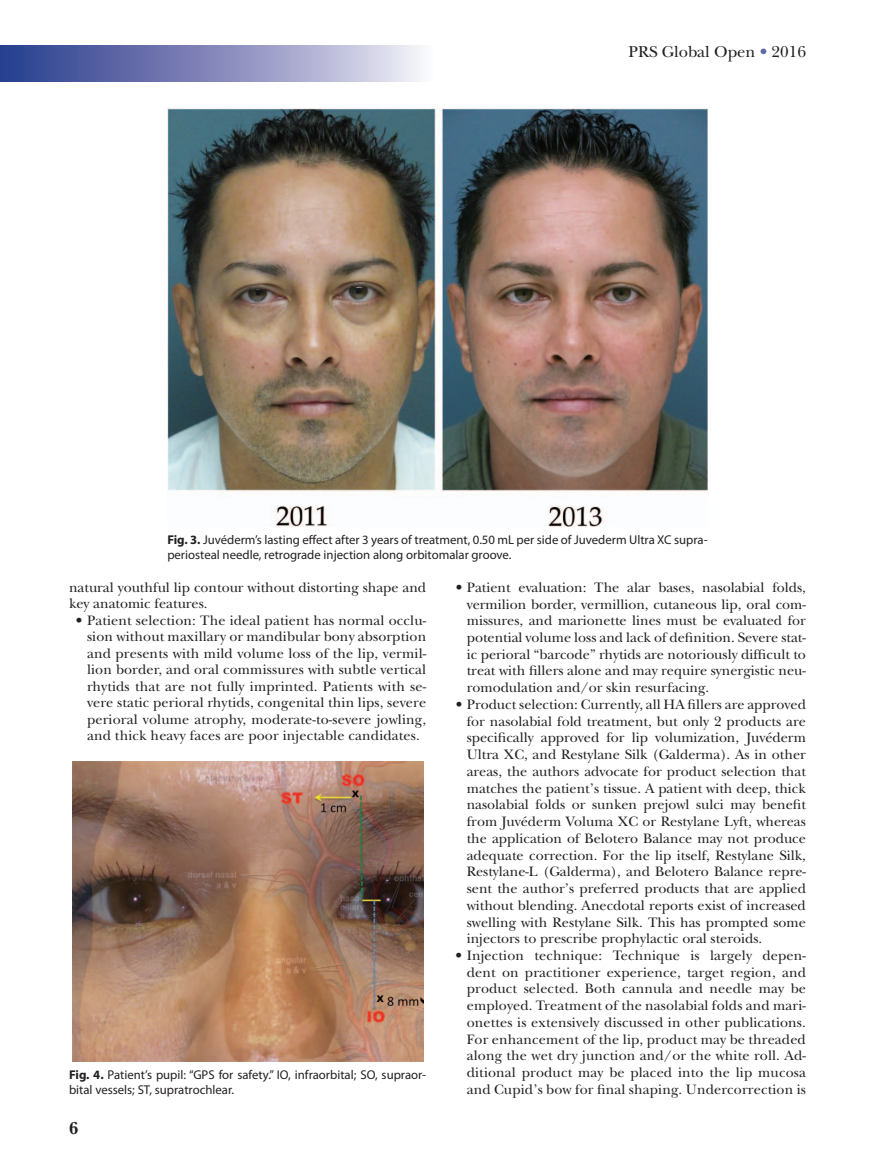
<style>
.page{position:relative;width:878px;height:1175px;background:#fff}
.page>*{position:absolute;margin:0;border:0;box-sizing:border-box;transform-origin:0 0}
.t1{font:700 18px "New Baskerville";color:#231f20}
.t2{font:16.5px "New Baskerville";color:#231f20}
.t3{font:14.25px/16.8px "New Baskerville";color:#231f20;text-align:justify}
.t4{font:12.75px/15px "Myriad Pro";color:#231f20}
.s1{color:#5f67a6}
.s2{font-weight:700}
</style>
<div class="page">
<svg style="left:0;top:45px;width:420px;height:36px;background:#868cbc"></svg>
<img style="left:72px;top:761px;width:351px;height:300px">
<img style="left:167px;top:108px;width:540px;height:418px">
<p class="t2" style="left:628px;top:42px;width:179px">PRS Global Open <span class="s1">•</span> 2016</p>
<p class="t4" style="left:167px;top:532px;width:541px"><span class="s2">Fig. 3.</span> Juvéderm’s lasting effect after 3 years of treatment, 0.50 mL per side of Juvederm Ultra XC supra&shy;periosteal needle, retrograde injection along orbitomalar groove.</p>
<p class="t3" style="left:69px;top:579px;width:358px">natural youthful lip contour without distorting shape and key anatomic features.</p>
<p class="t3" style="left:87px;top:612px;width:341px;text-indent:-11px">• Patient selection: The ideal patient has normal occlu&shy;sion without maxillary or mandibular bony absorption and presents with mild volume loss of the lip, vermil&shy;lion border, and oral commissures with subtle vertical rhytids that are not fully imprinted. Patients with se&shy;vere static perioral rhytids, congenital thin lips, severe perioral volume atrophy, moderate-to-severe jowling, and thick heavy faces are poor injectable candidates.</p>
<p class="t4" style="left:69px;top:1067px;width:358px"><span class="s2">Fig. 4.</span> Patient’s pupil: “GPS for safety.” IO, infraorbital; SO, supraor&shy;bital vessels; ST, supratrochlear.</p>
<p class="t1" style="left:69px;top:1118px;width:11px">6</p>
<p class="t3" style="left:466px;top:579px;width:341px;text-indent:-11px">• Patient evaluation: The alar bases, nasolabial folds, vermilion border, vermillion, cutaneous lip, oral com&shy;missures, and marionette lines must be evaluated for potential volume loss and lack of definition. Severe stat&shy;ic perioral “barcode” rhytids are notoriously difficult to treat with fillers alone and may require synergistic neu&shy;romodulation and/or skin resurfacing.</p>
<p class="t3" style="left:466px;top:696px;width:341px;text-indent:-11px">• Product selection: Currently, all HA fillers are approved for nasolabial fold treatment, but only 2 products are specifically approved for lip volumization, Juvéderm Ultra XC, and Restylane Silk (Galderma). As in other areas, the authors advocate for product selection that matches the patient’s tissue. A patient with deep, thick nasolabial folds or sunken prejowl sulci may benefit from Juvéderm Voluma XC or Restylane Lyft, whereas the application of Belotero Balance may not produce adequate correction. For the lip itself, Restylane Silk, Restylane-L (Galderma), and Belotero Balance repre&shy;sent the author’s preferred products that are applied without blending. Anecdotal reports exist of increased swelling with Restylane Silk. This has prompted some injectors to prescribe prophylactic oral steroids.</p>
<p class="t3" style="left:466px;top:947px;width:341px;text-indent:-11px">• Injection technique: Technique is largely depen&shy;dent on practitioner experience, target region, and product selected. Both cannula and needle may be employed. Treatment of the nasolabial folds and mari&shy;onettes is extensively discussed in other publications.<br>For enhancement of the lip, product may be threaded along the wet dry junction and/or the white roll. Ad&shy;ditional product may be placed into the lip mucosa and Cupid’s bow for final shaping. Undercorrection is</p>
</div>
